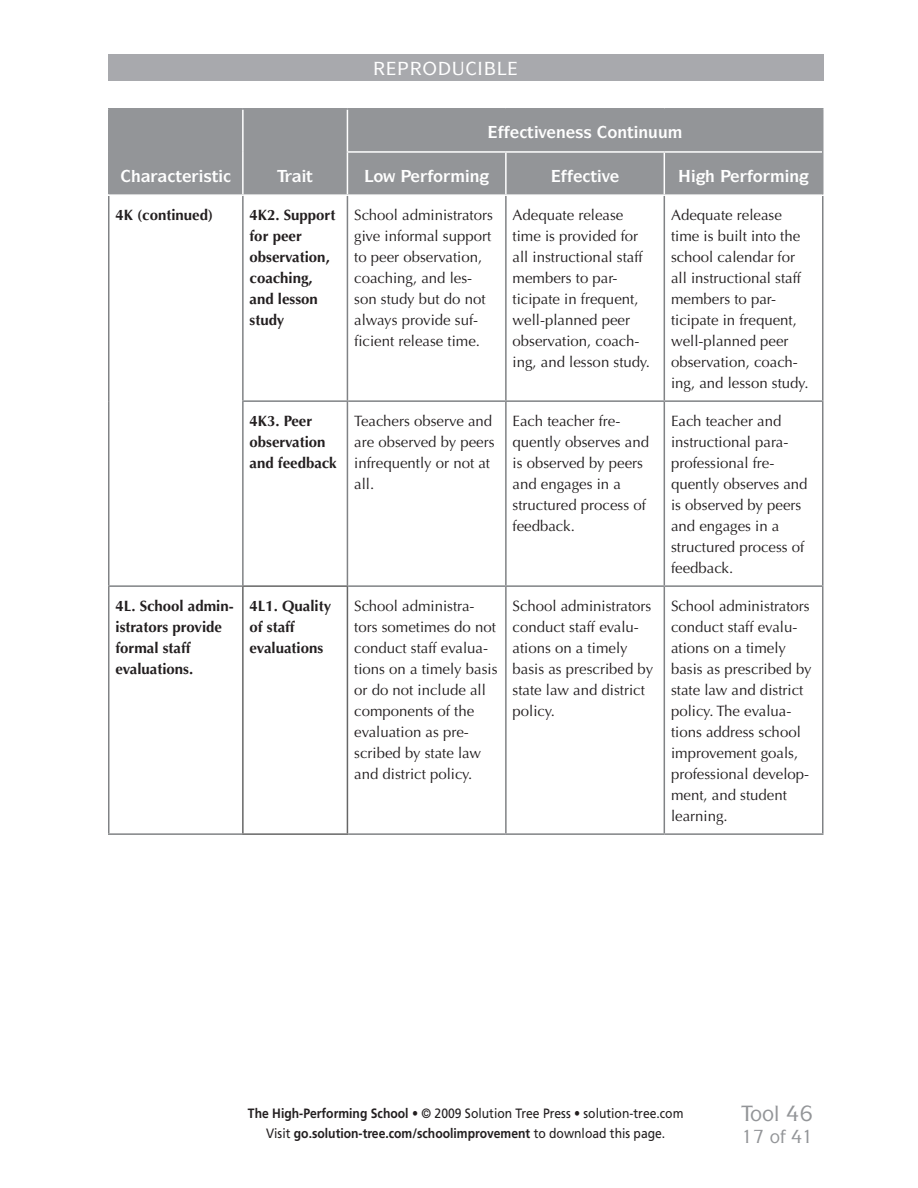
<style>
.page{position:relative;width:918px;height:1188px;background:#fff}
.page>*{position:absolute;margin:0;border:0;box-sizing:border-box;transform-origin:0 0}
.Tool_Number_footer{font:500 21px "Itc Symbol";color:#939598}
.Table_Heading_1{font:700 16.5px "Itc Symbol";color:#fff}
.Table_Body_Text_Roma{font:15px/21px "Optima LT Std";color:#231f20}
.Table_Body_Text_Bold{font:700 15px/21px "Optima LT Std";color:#231f20}
.t1{font:13.5px/19.5px "Frutiger LT Std";color:#231f20;text-align:center;scale:.9 1}
.s1{font-weight:700}
</style>
<div class="page">
<div style="left:108px;top:54px;width:716px;height:27px;background:#a8a9ad"></div>
<div style="left:110px;top:110px;width:712px;height:84px;background:#939598"></div>
<hr style="left:242px;top:109px;width:2px;height:43px;background:#fff">
<hr style="left:347px;top:109px;width:1px;height:42px;background:#fff">
<hr style="left:242px;top:152px;width:2px;height:42px;background:#fff">
<hr style="left:347px;top:151px;width:159px;height:2px;background:#fff">
<hr style="left:347px;top:153px;width:1px;height:41px;background:#fff">
<hr style="left:506px;top:151px;width:158px;height:2px;background:#fff">
<hr style="left:505px;top:153px;width:2px;height:41px;background:#fff">
<hr style="left:664px;top:151px;width:158px;height:2px;background:#fff">
<hr style="left:664px;top:153px;width:1px;height:41px;background:#fff">
<hr style="left:347px;top:196px;width:1px;height:204px;background:#808285">
<hr style="left:242px;top:400px;width:106px;height:2px;background:#808285">
<hr style="left:347px;top:402px;width:1px;height:183px;background:#808285">
<hr style="left:505px;top:196px;width:2px;height:204px;background:#808285">
<hr style="left:664px;top:196px;width:1px;height:204px;background:#808285">
<hr style="left:348px;top:400px;width:158px;height:2px;background:#808285">
<hr style="left:506px;top:400px;width:158px;height:2px;background:#808285">
<hr style="left:505px;top:402px;width:2px;height:183px;background:#808285">
<hr style="left:664px;top:400px;width:160px;height:2px;background:#808285">
<hr style="left:664px;top:402px;width:1px;height:183px;background:#808285">
<hr style="left:505px;top:587px;width:2px;height:246px;background:#808285">
<hr style="left:664px;top:587px;width:1px;height:246px;background:#808285">
<hr style="left:108px;top:587px;width:2px;height:246px;background:#808285">
<hr style="left:108px;top:833px;width:134px;height:2px;background:#808285">
<hr style="left:348px;top:585px;width:158px;height:2px;background:#808285">
<hr style="left:506px;top:585px;width:158px;height:2px;background:#808285">
<hr style="left:664px;top:585px;width:160px;height:2px;background:#808285">
<hr style="left:822px;top:587px;width:2px;height:246px;background:#808285">
<hr style="left:348px;top:833px;width:158px;height:2px;background:#808285">
<hr style="left:506px;top:833px;width:158px;height:2px;background:#808285">
<hr style="left:664px;top:833px;width:160px;height:2px;background:#808285">
<hr style="left:822px;top:196px;width:2px;height:204px;background:#808285">
<hr style="left:822px;top:402px;width:2px;height:183px;background:#808285">
<hr style="left:108px;top:196px;width:2px;height:205px;background:#808285">
<hr style="left:242px;top:196px;width:2px;height:204px;background:#808285">
<hr style="left:108px;top:401px;width:2px;height:184px;background:#808285">
<hr style="left:242px;top:402px;width:2px;height:183px;background:#808285">
<hr style="left:108px;top:585px;width:134px;height:2px;background:#808285">
<hr style="left:108px;top:108px;width:135px;height:2px;background:#939598">
<hr style="left:108px;top:109px;width:2px;height:43px;background:#939598">
<hr style="left:243px;top:108px;width:104px;height:2px;background:#939598">
<hr style="left:108px;top:152px;width:2px;height:42px;background:#939598">
<hr style="left:242px;top:585px;width:106px;height:2px;background:#666">
<hr style="left:242px;top:587px;width:2px;height:246px;background:#666">
<hr style="left:347px;top:587px;width:1px;height:246px;background:#666">
<hr style="left:242px;top:833px;width:106px;height:2px;background:#666">
<hr style="left:347px;top:108px;width:159px;height:2px;background:#939598">
<hr style="left:506px;top:108px;width:158px;height:2px;background:#939598">
<hr style="left:664px;top:108px;width:160px;height:2px;background:#939598">
<hr style="left:822px;top:109px;width:2px;height:43px;background:#939598">
<hr style="left:822px;top:152px;width:2px;height:42px;background:#939598">
<svg style="left:121px;top:169px;width:54px;height:13px"></svg>
<svg style="left:183px;top:169px;width:20px;height:13px"></svg>
<svg style="left:219px;top:169px;width:11px;height:13px"></svg>
<svg style="left:489px;top:126px;width:38px;height:13px"></svg>
<svg style="left:535px;top:126px;width:3px;height:12px"></svg>
<svg style="left:547px;top:129px;width:8px;height:10px"></svg>
<svg style="left:567px;top:129px;width:8px;height:10px"></svg>
<svg style="left:598px;top:126px;width:9px;height:13px"></svg>
<svg style="left:635px;top:126px;width:3px;height:12px"></svg>
<svg style="left:669px;top:129px;width:13px;height:9px"></svg>
<svg style="left:277px;top:169px;width:36px;height:13px"></svg>
<svg style="left:365px;top:170px;width:30px;height:12px"></svg>
<svg style="left:402px;top:169px;width:87px;height:16px"></svg>
<svg style="left:552px;top:169px;width:67px;height:13px"></svg>
<svg style="left:679px;top:169px;width:35px;height:16px"></svg>
<svg style="left:721px;top:169px;width:88px;height:16px"></svg>
<p class="Table_Heading_1" style="left:175px;top:165px;width:45px">▼ ▲▼</p>
<p class="Table_Heading_1" style="left:527px;top:122px;width:142px">▼ ❖ ■ ▲▲ □■▼ ■◆◆</p>
<p class="Table_Body_Text_Bold" style="left:116px;top:204px;width:99px">4K (continued)</p>
<p class="Table_Body_Text_Bold" style="left:250px;top:204px;width:87px">4K2. Support for peer observation, coaching, and lesson study</p>
<p class="Table_Body_Text_Roma" style="left:354px;top:204px;width:140px">School administrators give informal support to peer observation, coaching, and les&shy;son study but do not always provide suf&shy;ficient release time.</p>
<p class="Table_Body_Text_Roma" style="left:513px;top:204px;width:139px">Adequate release time is provided for all instructional staff members to par&shy;ticipate in frequent, well-planned peer observation, coach&shy;ing, and lesson study.</p>
<p class="Table_Body_Text_Roma" style="left:671px;top:204px;width:139px">Adequate release time is built into the school calendar for all instructional staff members to par&shy;ticipate in frequent, well-planned peer observation, coach&shy;ing, and lesson study.</p>
<p class="Table_Body_Text_Bold" style="left:250px;top:410px;width:89px">4K3. Peer observation and feedback</p>
<p class="Table_Body_Text_Roma" style="left:354px;top:410px;width:142px">Teachers observe and are observed by peers infrequently or not at all.</p>
<p class="Table_Body_Text_Roma" style="left:513px;top:410px;width:138px">Each teacher fre&shy;quently observes and is observed by peers and engages in a structured process of feedback.</p>
<p class="Table_Body_Text_Roma" style="left:671px;top:410px;width:138px">Each teacher and instructional para&shy;professional fre&shy;quently observes and is observed by peers and engages in a structured process of feedback.</p>
<p class="Table_Body_Text_Bold" style="left:116px;top:595px;width:120px">4L. School admin&shy;istrators provide formal staff evaluations.</p>
<p class="Table_Body_Text_Bold" style="left:250px;top:595px;width:83px">4L1. Quality of staff evaluations</p>
<p class="Table_Body_Text_Roma" style="left:354px;top:595px;width:145px">School administra&shy;tors sometimes do not conduct staff evalua&shy;tions on a timely basis or do not include all components of the evaluation as pre&shy;scribed by state law and district policy.</p>
<p class="Table_Body_Text_Roma" style="left:513px;top:595px;width:142px">School administrators conduct staff evalu&shy;ations on a timely basis as prescribed by state law and district policy.</p>
<p class="Table_Body_Text_Roma" style="left:671px;top:595px;width:142px">School administrators conduct staff evalu&shy;ations on a timely basis as prescribed by state law and district policy. The evalua&shy;tions address school improvement goals, professional develop&shy;ment, and student learning.</p>
<p class="t1" style="left:248px;top:1104px;width:485px"><span class="s1">The High-Performing School •</span> © 2009 Solution Tree Press • solution-tree.com<br>Visit <span class="s1">go.solution-tree.com/schoolimprovement</span> to download this page.</p>
<p class="Tool_Number_footer" style="left:750px;top:1100px;width:51px">□□● ✔</p>
</div>
